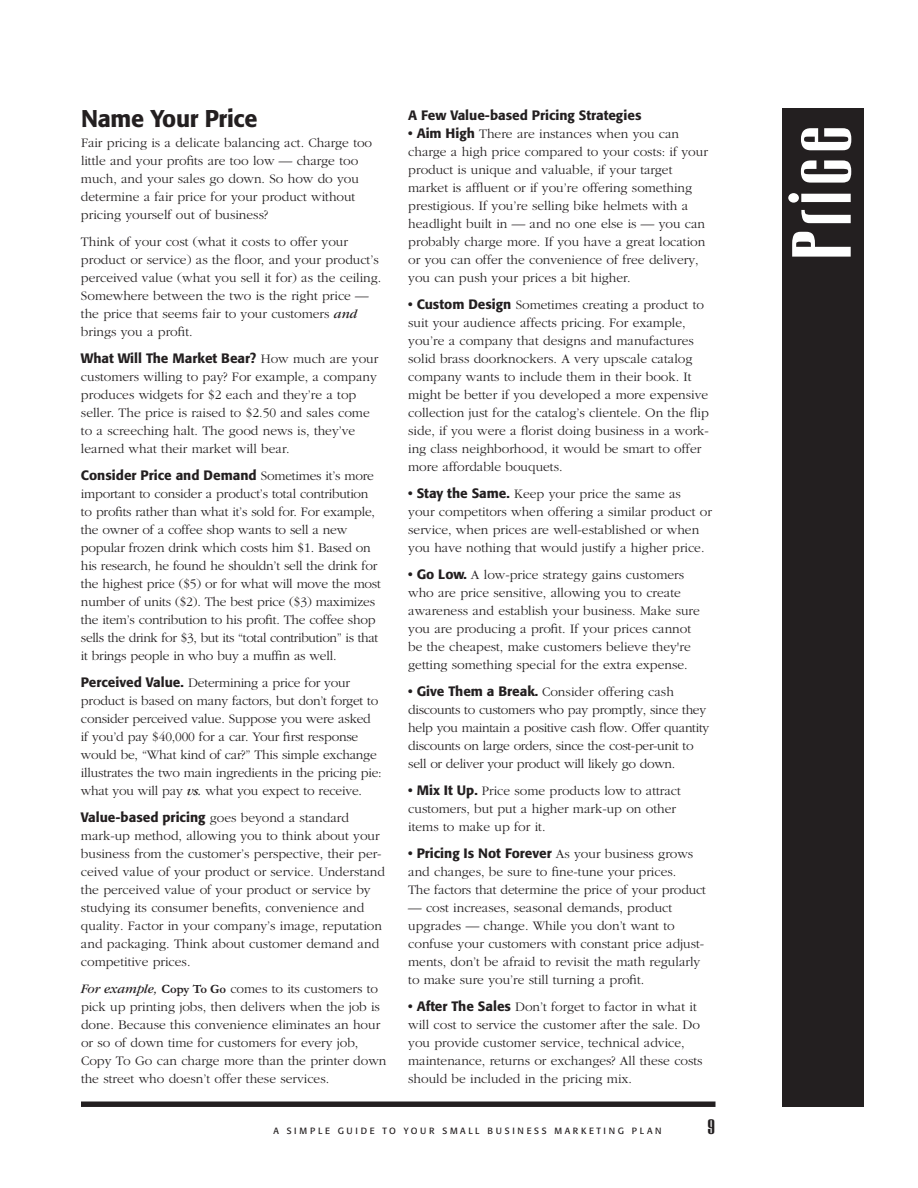
<style>
.page{position:relative;width:918px;height:1188px;background:#fff}
.page>*{position:absolute;margin:0;border:0;box-sizing:border-box;transform-origin:0 0}
.t1{font:72px "Gogobig";letter-spacing:.08em;color:#fff}
.t2{font:500 24px "Formata";letter-spacing:-.01em;color:#231f20}
.t3{font:18px "Gogobig";color:#231f20}
.t4{font:300 13.5px/18px "Garamond";color:#231f20}
.t5{font:300 13.5px/18px "Garamond";letter-spacing:-.02em;color:#231f20}
.t6{font:500 13.5px "Formata";color:#231f20}
.t7{font:9px "Formata";letter-spacing:.29em;color:#231f20}
.s1{font-weight:400;font-style:italic}
.s2{font-family:"Garamond";font-weight:300}
.s3{font-family:"Formata";font-weight:500}
.s4{font-weight:700;font-size:12.75px}
</style>
<div class="page">
<div style="left:81px;top:1102px;width:635px;height:5px;background:#231f20"></div>
<div style="left:783px;top:108px;width:81px;height:999px;background:#231f20"></div>
<h2 class="t2" style="left:81px;top:108px;width:178px">Name Your Price</h2>
<p class="t4" style="left:81px;top:134px;width:293px">Fair pricing is a delicate balancing act. Charge too little and your profits are too low — charge too much, and your sales go down. So how do you determine a fair price for your product without pricing yourself out of business?</p>
<p class="t4" style="left:81px;top:233px;width:302px">Think of your cost (what it costs to offer your product or service) as the floor, and your product’s perceived value (what you sell it for) as the ceiling.<br>Somewhere between the two is the right price — the price that seems fair to your customers <span class="s1">and </span>brings you a profit.</p>
<p class="t6" style="left:81px;top:353px;width:299px">What Will The Market Bear? <span class="s2">How much are your</span></p>
<p class="t4" style="left:81px;top:368px;width:297px">customers willing to pay? For example, a company produces widgets for $2 each and they’re a top seller. The price is raised to $2.50 and sales come to a screeching halt. The good news is, they’ve learned what their market will bear.</p>
<p class="t6" style="left:81px;top:470px;width:294px">Consider Price and Demand <span class="s2">Sometimes it’s more</span></p>
<p class="t4" style="left:81px;top:485px;width:301px">important to consider a product’s total contribution to profits rather than what it’s sold for. For example, the owner of a coffee shop wants to sell a new popular frozen drink which costs him $1. Based on his research, he found he shouldn’t sell the drink for the highest price ($5) or for what will move the most number of units ($2). The best price ($3) maximizes the item’s contribution to his profit. The coffee shop sells the drink for $3, but its “total contribution” is that it brings people in who buy a muffin as well.</p>
<p class="t4" style="left:81px;top:674px;width:302px"><span class="s3">Perceived Value.</span> Determining a price for your product is based on many factors, but don’t forget to consider perceived value. Suppose you were asked<br>if you’d pay $40,000 for a car. Your first response would be, “What kind of car?” This simple exchange illustrates the two main ingredients in the pricing pie: what you will pay <span class="s1">vs.</span> what you expect to receive.</p>
<p class="t4" style="left:81px;top:809px;width:305px"><span class="s3">Value-based pricing</span> goes beyond a standard mark-up method, allowing you to think about your business from the customer’s perspective, their per&shy;ceived value of your product or service. Understand the perceived value of your product or service by studying its consumer benefits, convenience and quality. Factor in your company’s image, reputation and packaging. Think about customer demand and competitive prices.</p>
<p class="t4" style="left:81px;top:980px;width:307px"><span class="s1">For example,</span> <span class="s4">Copy To Go</span> comes to its customers to pick up printing jobs, then delivers when the job is done. Because this convenience eliminates an hour or so of down time for customers for every job, Copy To Go can charge more than the printer down the street who doesn’t offer these services.</p>
<p class="t6" style="left:408px;top:110px;width:235px">A Few Value-based Pricing Strategies</p>
<p class="t4" style="left:408px;top:125px;width:301px"><span class="s3">• Aim High</span> There are instances when you can charge a high price compared to your costs: if your product is unique and valuable, if your target market is affluent or if you’re offering something prestigious. If you’re selling bike helmets with a headlight built in — and no one else is — you can probably charge more. If you have a great location or you can offer the convenience of free delivery, you can push your prices a bit higher.</p>
<p class="t4" style="left:408px;top:296px;width:302px"><span class="s3">• Custom Design</span> Sometimes creating a product to suit your audience affects pricing. For example, you’re a company that designs and manufactures solid brass doorknockers. A very upscale catalog company wants to include them in their book. It might be better if you developed a more expensive collection just for the catalog’s clientele. On the flip side, if you were a florist doing business in a work&shy;ing class neighborhood, it would be smart to offer more affordable bouquets.</p>
<p class="t4" style="left:408px;top:485px;width:305px"><span class="s3">• Stay the Same.</span> Keep your price the same as<br>your competitors when offering a similar product or service, when prices are well-established or when you have nothing that would justify a higher price.</p>
<p class="t4" style="left:408px;top:566px;width:293px"><span class="s3">• Go Low.</span> A low-price strategy gains customers who are price sensitive, allowing you to create awareness and establish your business. Make sure you are producing a profit. If your prices cannot be the cheapest, make customers believe they're getting something special for the extra expense.</p>
<p class="t5" style="left:408px;top:683px;width:303px"><span class="s3">• Give Them a Break.</span> Consider offering cash discounts to customers who pay promptly, since they help you maintain a positive cash flow. Offer quantity discounts on large orders, since the cost-per-unit to sell or deliver your product will likely go down.</p>
<p class="t4" style="left:408px;top:782px;width:274px"><span class="s3">• Mix It Up.</span> Price some products low to attract customers, but put a higher mark-up on other items to make up for it.</p>
<p class="t6" style="left:408px;top:848px;width:287px">• Pricing Is Not Forever <span class="s2">As your business grows</span></p>
<p class="t4" style="left:408px;top:863px;width:299px">and changes, be sure to fine-tune your prices.<br>The factors that determine the price of your product</p>
<p class="t4" style="left:408px;top:899px;width:298px">— cost increases, seasonal demands, product upgrades — change. While you don’t want to confuse your customers with constant price adjust&shy;ments, don’t be afraid to revisit the math regularly to make sure you’re still turning a profit.</p>
<p class="t4" style="left:408px;top:998px;width:296px"><span class="s3">• After The Sales</span> Don’t forget to factor in what it will cost to service the customer after the sale. Do you provide customer service, technical advice, maintenance, returns or exchanges? All these costs should be included in the pricing mix.</p>
<p class="t7" style="left:274px;top:1127px;width:389px">A SIMPLE GUIDE TO YOUR SMALL BUSINESS MARKETING PLAN</p>
<h3 class="t3" style="left:708px;top:1116px;width:9px">9</h3>
<h1 class="t1" style="left:780px;top:257px;width:134px;rotate:-90deg">Price</h1>
</div>
